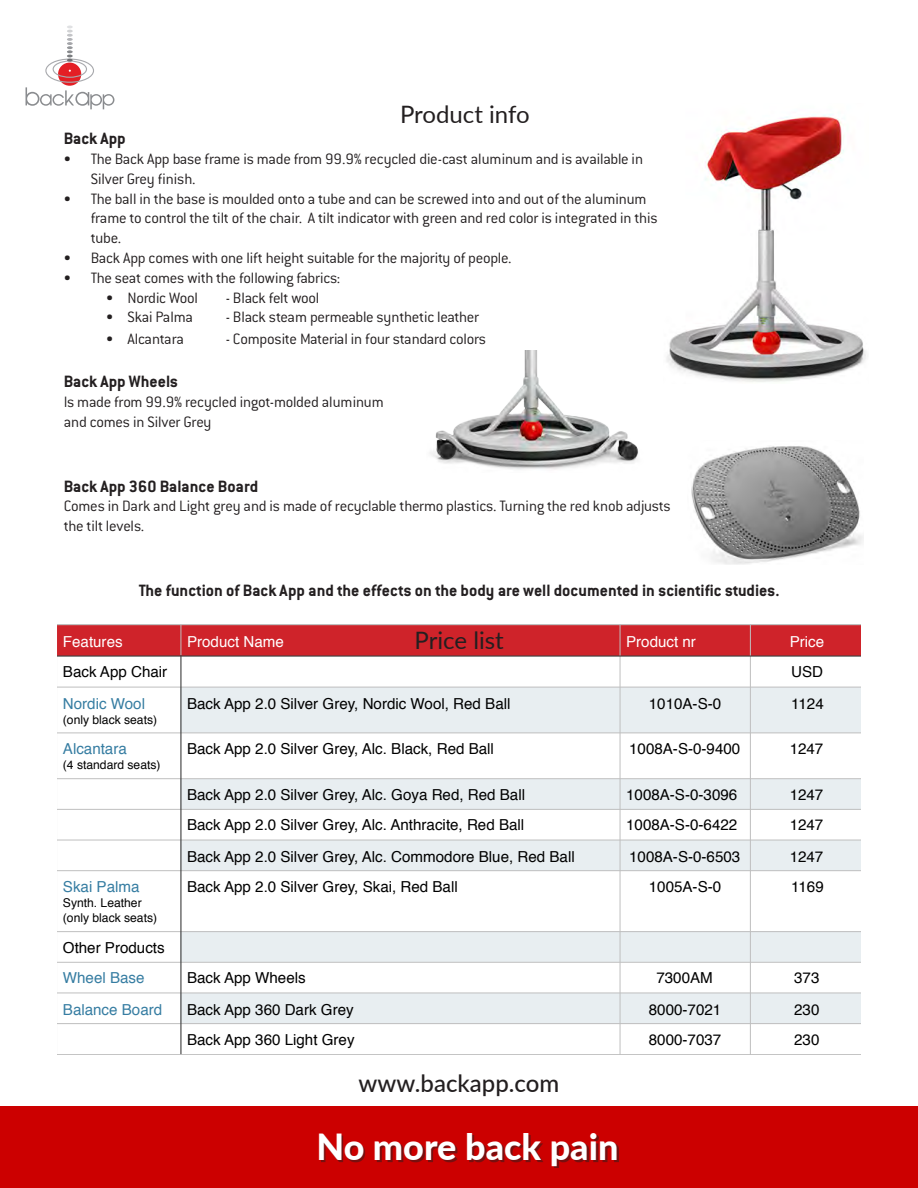
<style>
.page{position:relative;width:918px;height:1188px;background:#fff}
.page>*{position:absolute;margin:0;border:0;box-sizing:border-box;transform-origin:0 0}
.t1{font:800 36px "Lato";color:#fff}
.t2{font:24px "Lato";color:#231f20}
.t3{font:500 24px "Lato";color:#231f20}
.t4{font:18.15px "Helvetica";color:#000}
.t5{font:700 18px "Conduit ITC";color:#231f20}
.t6{font:300 16.5px/19.8px "Conduit ITC";letter-spacing:-.015em;color:#231f20}
.t7{font:15.15px/30.3px "Helvetica";color:#000}
.t8{font:15.15px "Helvetica";color:#367da2}
.t9{font:15.15px "Helvetica";color:#fff}
.t10{font:12.15px/15.1px "Helvetica";color:#000}
.s1{color:#367da2}
</style>
<div class="page">
<div style="left:58px;top:625px;width:123px;height:31px;background:#cf232a"></div>
<div style="left:181px;top:625px;width:439px;height:31px;background:#cf232a"></div>
<div style="left:620px;top:625px;width:130px;height:31px;background:#cf232a"></div>
<div style="left:750px;top:625px;width:111px;height:31px;background:#cf232a"></div>
<div style="left:181px;top:687px;width:439px;height:46px;background:#e8eef1"></div>
<div style="left:620px;top:687px;width:130px;height:46px;background:#e8eef1"></div>
<div style="left:750px;top:687px;width:111px;height:46px;background:#e8eef1"></div>
<div style="left:181px;top:779px;width:439px;height:30px;background:#e8eef1"></div>
<div style="left:620px;top:779px;width:130px;height:30px;background:#e8eef1"></div>
<div style="left:750px;top:779px;width:111px;height:30px;background:#e8eef1"></div>
<div style="left:181px;top:840px;width:439px;height:31px;background:#e8eef1"></div>
<div style="left:620px;top:840px;width:130px;height:31px;background:#e8eef1"></div>
<div style="left:750px;top:840px;width:111px;height:31px;background:#e8eef1"></div>
<div style="left:181px;top:932px;width:439px;height:30px;background:#e8eef1"></div>
<div style="left:620px;top:932px;width:130px;height:30px;background:#e8eef1"></div>
<div style="left:750px;top:932px;width:111px;height:30px;background:#e8eef1"></div>
<div style="left:181px;top:993px;width:439px;height:31px;background:#e8eef1"></div>
<div style="left:620px;top:993px;width:130px;height:31px;background:#e8eef1"></div>
<div style="left:750px;top:993px;width:111px;height:31px;background:#e8eef1"></div>
<hr style="left:620px;top:625px;width:1px;height:31px;background:#bfbfbf">
<hr style="left:620px;top:656px;width:1px;height:398px;background:#bfbfbf">
<hr style="left:750px;top:625px;width:1px;height:31px;background:#bfbfbf">
<hr style="left:750px;top:656px;width:1px;height:398px;background:#bfbfbf">
<hr style="left:58px;top:687px;width:123px;height:1px;background:#bfbfbf">
<hr style="left:181px;top:687px;width:680px;height:1px;background:#bfbfbf">
<hr style="left:58px;top:733px;width:123px;height:1px;background:#bfbfbf">
<hr style="left:181px;top:733px;width:680px;height:1px;background:#bfbfbf">
<hr style="left:58px;top:778px;width:123px;height:1px;background:#bfbfbf">
<hr style="left:181px;top:778px;width:680px;height:1px;background:#bfbfbf">
<hr style="left:58px;top:809px;width:123px;height:1px;background:#bfbfbf">
<hr style="left:181px;top:809px;width:680px;height:1px;background:#bfbfbf">
<hr style="left:58px;top:840px;width:123px;height:1px;background:#bfbfbf">
<hr style="left:181px;top:840px;width:680px;height:1px;background:#bfbfbf">
<hr style="left:58px;top:870px;width:123px;height:1px;background:#bfbfbf">
<hr style="left:181px;top:870px;width:680px;height:1px;background:#bfbfbf">
<hr style="left:58px;top:931px;width:123px;height:1px;background:#bfbfbf">
<hr style="left:181px;top:931px;width:680px;height:1px;background:#bfbfbf">
<hr style="left:58px;top:962px;width:123px;height:1px;background:#bfbfbf">
<hr style="left:181px;top:962px;width:680px;height:1px;background:#bfbfbf">
<hr style="left:58px;top:993px;width:123px;height:1px;background:#bfbfbf">
<hr style="left:181px;top:993px;width:680px;height:1px;background:#bfbfbf">
<hr style="left:58px;top:1023px;width:123px;height:1px;background:#bfbfbf">
<hr style="left:181px;top:1023px;width:680px;height:1px;background:#bfbfbf">
<hr style="left:181px;top:625px;width:1px;height:30px;background:#bfbfbf">
<hr style="left:180px;top:655px;width:2px;height:399px;background:#404040">
<hr style="left:58px;top:655px;width:803px;height:2px;background:#404040">
<hr style="left:58px;top:625px;width:1px;height:429px;background:#bfbfbf">
<hr style="left:58px;top:625px;width:803px;height:1px;background:#bfbfbf">
<hr style="left:58px;top:1054px;width:803px;height:1px;background:#bfbfbf">
<img style="left:430px;top:351px;width:208px;height:119px">
<img style="left:691px;top:446px;width:173px;height:119px">
<img style="left:666px;top:114px;width:200px;height:268px">
<svg style="left:26px;top:26px;width:88px;height:83px"></svg>
<div style="left:0;top:1107px;width:918px;height:81px;background:#c00"></div>
<div style="left:321px;top:1135px;width:298px;height:33px;background:#231f20;opacity:.5"></div>
<p class="t2" style="left:400px;top:97px;width:131px">Product info</p>
<p class="t5" style="left:64px;top:128px;width:64px">Back App</p>
<p class="t6" style="left:91px;top:149px;width:554px;text-indent:-27px">• The Back App base frame is made from 99.9% recycled die-cast aluminum and is available in<br>Silver Grey finish.</p>
<p class="t6" style="left:91px;top:189px;width:569px;text-indent:-27px">• The ball in the base is moulded onto a tube and can be screwed into and out of the aluminum frame to control the tilt of the chair. A tilt indicator with green and red color is integrated in this tube.</p>
<p class="t6" style="left:64px;top:248px;width:449px">• Back App comes with one lift height suitable for the majority of people.</p>
<p class="t6" style="left:64px;top:268px;width:278px">• The seat comes with the following fabrics:</p>
<p class="t6" style="left:106px;top:288px;width:93px">• Nordic Wool</p>
<p class="t6" style="left:226px;top:288px;width:95px">- Black felt wool</p>
<p class="t6" style="left:106px;top:307px;width:88px">• Skai Palma</p>
<p class="t6" style="left:226px;top:307px;width:255px">- Black steam permeable synthetic leather</p>
<p class="t6" style="left:106px;top:329px;width:79px">• Alcantara</p>
<p class="t6" style="left:226px;top:329px;width:262px">- Composite Material in four standard colors</p>
<p class="t5" style="left:64px;top:371px;width:116px">Back App Wheels</p>
<p class="t6" style="left:64px;top:392px;width:322px">Is made from 99.9% recycled ingot-molded aluminum</p>
<p class="t6" style="left:64px;top:412px;width:149px">and comes in Silver Grey</p>
<p class="t5" style="left:64px;top:475px;width:196px">Back App 360 Balance Board</p>
<p class="t6" style="left:64px;top:496px;width:608px">Comes in Dark and Light grey and is made of recyclable thermo plastics. Turning the red knob adjusts the tilt levels.</p>
<p class="t5" style="left:139px;top:580px;width:642px">The function of Back App and the effects on the body are well documented in scientific studies.</p>
<p class="t4" style="left:304px;top:587px;width:315px">Pricelist USD FOB Anderstorp Sweden</p>
<p class="t2" style="left:415px;top:623px;width:91px">Price list</p>
<p class="t9" style="left:63px;top:630px;width:61px">Features</p>
<p class="t9" style="left:187px;top:630px;width:98px">Product Name</p>
<p class="t9" style="left:626px;top:630px;width:71px">Product nr</p>
<p class="t9" style="left:790px;top:630px;width:36px">Price</p>
<p class="t7" style="left:63px;top:657px;width:106px">Back App Chair</p>
<p class="t7" style="left:791px;top:657px;width:33px">USD</p>
<p class="t8" style="left:63px;top:692px;width:84px">Nordic Wool</p>
<p class="t10" style="left:63px;top:712px;width:96px">(only black seats)</p>
<p class="t7" style="left:187px;top:689px;width:325px">Back App 2.0 Silver Grey, Nordic Wool, Red Ball</p>
<p class="t7" style="left:649px;top:689px;width:74px">1010A-S-0</p>
<p class="t7" style="left:791px;top:689px;width:34px">1124</p>
<p class="t8" style="left:63px;top:737px;width:65px">Alcantara</p>
<p class="t10" style="left:63px;top:758px;width:99px">(4 standard seats)</p>
<p class="t8" style="left:63px;top:875px;width:78px">Skai Palma</p>
<p class="t10" style="left:63px;top:896px;width:96px">Synth. Leather (only black seats)</p>
<p class="t7" style="left:63px;top:933px;width:103px">Other Products<br><span class="s1">Wheel Base</span></p>
<p class="t7" style="left:187px;top:734px;width:308px">Back App 2.0 Silver Grey, Alc. Black, Red Ball</p>
<p class="t7" style="left:629px;top:734px;width:113px">1008A-S-0-9400</p>
<p class="t7" style="left:790px;top:734px;width:35px">1247</p>
<p class="t7" style="left:187px;top:780px;width:340px">Back App 2.0 Silver Grey, Alc. Goya Red, Red Ball</p>
<p class="t7" style="left:626px;top:780px;width:113px">1008A-S-0-3096</p>
<p class="t7" style="left:790px;top:780px;width:35px">1247</p>
<p class="t7" style="left:187px;top:810px;width:339px">Back App 2.0 Silver Grey, Alc. Anthracite, Red Ball</p>
<p class="t7" style="left:626px;top:810px;width:113px">1008A-S-0-6422</p>
<p class="t7" style="left:790px;top:810px;width:35px">1247</p>
<p class="t7" style="left:187px;top:842px;width:389px">Back App 2.0 Silver Grey, Alc. Commodore Blue, Red Ball</p>
<p class="t7" style="left:629px;top:842px;width:113px">1008A-S-0-6503</p>
<p class="t7" style="left:790px;top:842px;width:35px">1247</p>
<p class="t7" style="left:187px;top:872px;width:272px">Back App 2.0 Silver Grey, Skai, Red Ball</p>
<p class="t7" style="left:649px;top:872px;width:74px">1005A-S-0</p>
<p class="t7" style="left:791px;top:872px;width:34px">1169</p>
<p class="t7" style="left:187px;top:963px;width:120px">Back App Wheels</p>
<p class="t7" style="left:656px;top:963px;width:58px">7300AM</p>
<p class="t7" style="left:794px;top:963px;width:27px">373</p>
<p class="t8" style="left:63px;top:998px;width:101px">Balance Board</p>
<p class="t7" style="left:187px;top:995px;width:168px">Back App 360 Dark Grey</p>
<p class="t7" style="left:649px;top:995px;width:74px">8000-7021</p>
<p class="t7" style="left:794px;top:995px;width:27px">230</p>
<p class="t7" style="left:187px;top:1025px;width:169px">Back App 360 Light Grey</p>
<p class="t7" style="left:649px;top:1025px;width:74px">8000-7037</p>
<p class="t7" style="left:794px;top:1025px;width:27px">230</p>
<p class="t3" style="left:359px;top:1066px;width:202px">www.backapp.com</p>
<p class="t1" style="left:316px;top:1120px;width:304px">No more back pain</p>
</div>
